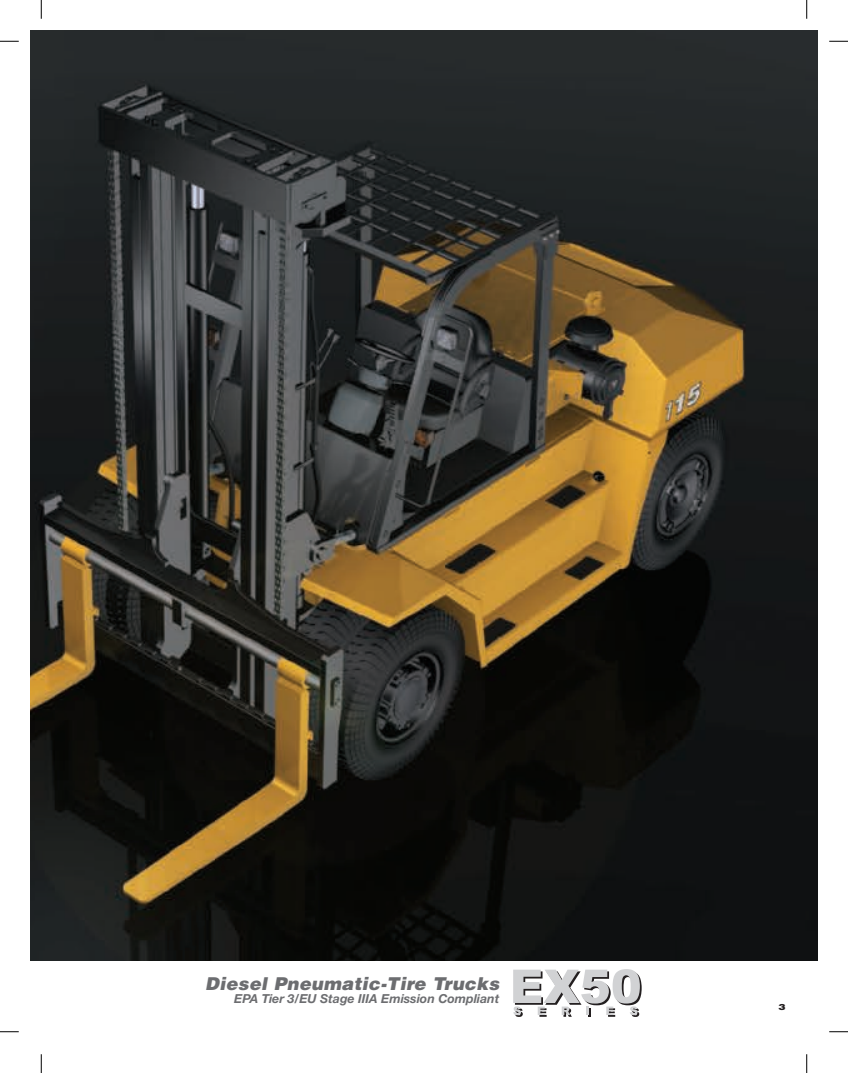
<style>
.page{position:relative;width:848px;height:1073px;background:#fff}
.page>*{position:absolute;margin:0;border:0;box-sizing:border-box;transform-origin:0 0}
.t1{font:italic 900 17.75px "Helvetica";letter-spacing:.02em;color:#6c6d70}
.t2{font:italic 700 12.38px "Helvetica Neue";color:#6c6d70}
.t3{font:900 8.5px "Helvetica";color:#231f20;scale:1.25 1}
</style>
<div class="page">
<img style="left:30px;top:30px;width:787px;height:930px">
<svg style="left:513px;top:969px;width:128px;height:47px"></svg>
<svg style="left:0;top:41px;width:19px;height:1px"></svg>
<svg style="left:829px;top:41px;width:19px;height:1px"></svg>
<svg style="left:0;top:1031px;width:19px;height:1px"></svg>
<svg style="left:829px;top:1031px;width:19px;height:1px"></svg>
<svg style="left:41px;top:0;width:1px;height:19px"></svg>
<svg style="left:41px;top:1054px;width:1px;height:18px"></svg>
<svg style="left:806px;top:0;width:1px;height:19px"></svg>
<svg style="left:806px;top:1054px;width:1px;height:18px"></svg>
<h1 class="t1" style="left:205px;top:972px;width:296px">Diesel Pneumatic-Tire Trucks</h1>
<p class="t2" style="left:234px;top:990px;width:267px">EPA Tier 3/EU Stage IIIA Emission Compliant</p>
<p class="t3" style="left:778px;top:1000px;width:7px">3</p>
</div>
